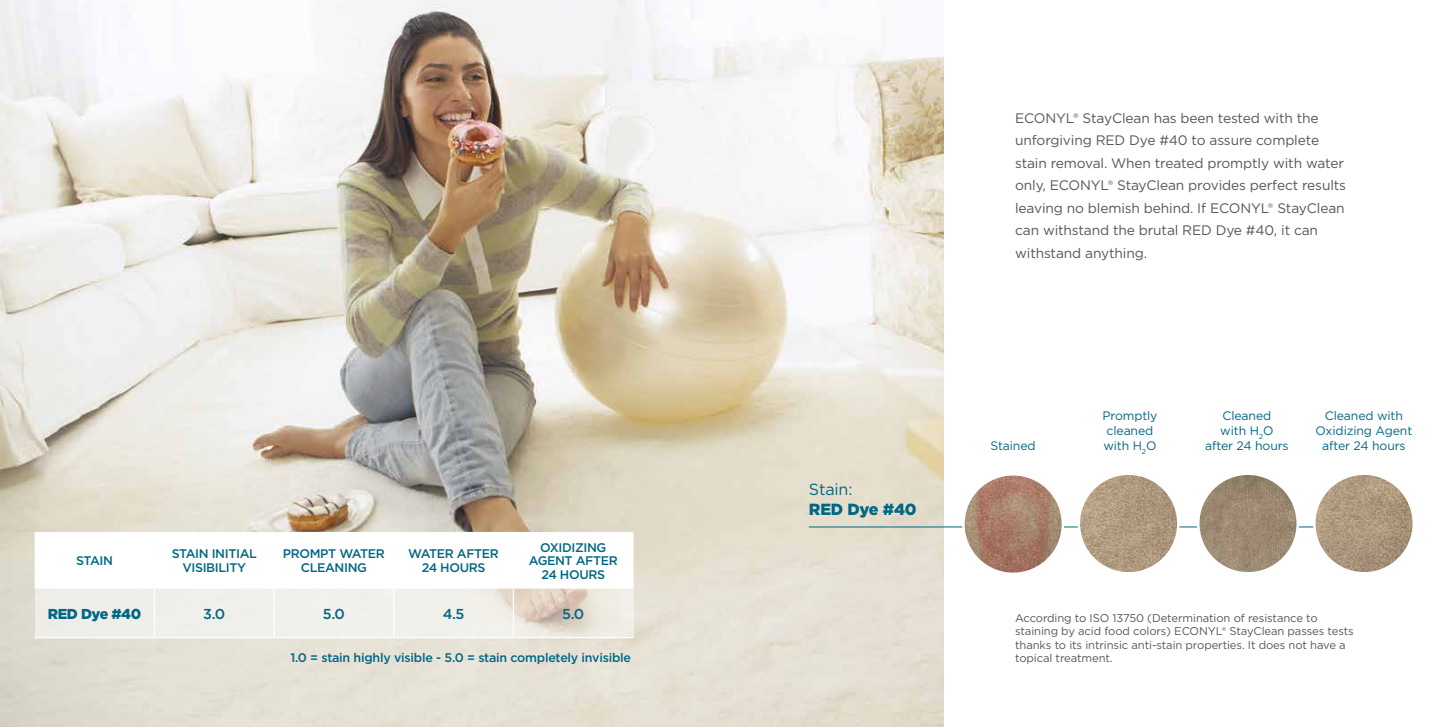
<style>
.page{position:relative;width:1453px;height:727px;background:#fff}
.page>*{position:absolute;margin:0;border:0;box-sizing:border-box;transform-origin:0 0}
.t1{font:900 16.12px "Gotham";letter-spacing:-.01em;color:#006784}
.t2{font:16.12px "Gotham";letter-spacing:-.01em;color:#006784}
.t3{font:500 14.38px "Gotham";color:#006784}
.t4{font:900 14.38px "Gotham";letter-spacing:-.03em;color:#006784}
.t5{font:13.75px/22.5px "Gotham";letter-spacing:-.01em;color:#575756}
.t6{font:500 12.5px/13.8px "Gotham";letter-spacing:-.03em;color:#006784;text-align:center}
.t7{font:12.25px/14.8px "Gotham";letter-spacing:-.01em;color:#006784;text-align:center}
.t8{font:11.25px/13.5px "Gotham";letter-spacing:-.01em;color:#575756}
</style>
<div class="page">
<img style="left:0;top:0;width:944px;height:726px">
<svg style="left:35px;top:534px;width:599px;height:103px;background:#eeebe4"></svg>
<svg style="left:35px;top:531px;width:598px;height:57px"></svg>
<hr style="left:154px;top:588px;width:1px;height:48px;background:#fff">
<hr style="left:273px;top:588px;width:2px;height:48px;background:#fff">
<hr style="left:393px;top:588px;width:1px;height:48px;background:#fff">
<hr style="left:513px;top:588px;width:1px;height:48px;background:#fff">
<hr style="left:35px;top:636px;width:119px;height:2px;background:#fff">
<hr style="left:154px;top:636px;width:120px;height:2px;background:#fff">
<hr style="left:274px;top:636px;width:120px;height:2px;background:#fff">
<hr style="left:394px;top:636px;width:119px;height:2px;background:#fff">
<hr style="left:513px;top:636px;width:120px;height:2px;background:#fff">
<hr style="left:809px;top:526px;width:559px;height:1px;background:#006784">
<img style="left:963px;top:474px;width:100px;height:99px;border-radius:50px">
<div style="left:962px;top:473px;width:102px;height:102px;border:2px solid #fff;border-radius:50%"></div>
<img style="left:1079px;top:473px;width:99px;height:100px;border-radius:50px">
<div style="left:1077px;top:472px;width:102px;height:102px;border:2px solid #fff;border-radius:50%"></div>
<img style="left:1198px;top:473px;width:100px;height:100px;border-radius:50px">
<div style="left:1197px;top:472px;width:102px;height:102px;border:2px solid #fff;border-radius:50%"></div>
<img style="left:1314px;top:473px;width:100px;height:100px;border-radius:50px">
<div style="left:1313px;top:472px;width:102px;height:102px;border:2px solid #fff;border-radius:50%"></div>
<p class="t6" style="left:76px;top:553px;width:39px">STAIN</p>
<p class="t6" style="left:172px;top:546px;width:87px">STAIN INITIAL<br>VISIBILITY</p>
<p class="t6" style="left:283px;top:546px;width:104px">PROMPT WATER<br>CLEANING</p>
<p class="t6" style="left:408px;top:546px;width:92px">WATER AFTER<br>24 HOURS</p>
<p class="t6" style="left:529px;top:540px;width:91px">OXIDIZING<br>AGENT AFTER<br>24 HOURS</p>
<p class="t4" style="left:48px;top:603px;width:95px">RED Dye #40</p>
<p class="t3" style="left:203px;top:604px;width:24px">3.0</p>
<p class="t3" style="left:323px;top:604px;width:24px">5.0</p>
<p class="t3" style="left:443px;top:604px;width:23px">4.5</p>
<p class="t3" style="left:562px;top:604px;width:24px">5.0</p>
<p class="t6" style="left:290px;top:650px;width:342px">1.0 = stain highly visible - 5.0 = stain completely invisible</p>
<p class="t2" style="left:809px;top:479px;width:45px">Stain:</p>
<p class="t1" style="left:809px;top:497px;width:109px">RED Dye #40</p>
<p class="t5" style="left:1015px;top:106px;width:332px">ECONYL® StayClean has been tested with the unforgiving RED Dye #40 to assure complete stain removal. When treated promptly with water only, ECONYL® StayClean provides perfect results leaving no blemish behind. If ECONYL® StayClean can withstand the brutal RED Dye #40, it can withstand anything.</p>
<p class="t7" style="left:990px;top:438px;width:47px">Stained</p>
<p class="t7" style="left:1102px;top:408px;width:57px;text-align:left">Promptly cleaned with H<sub>2</sub>O</p>
<p class="t7" style="left:1205px;top:408px;width:85px">Cleaned<br>with H<sub>2</sub>O after 24 hours</p>
<p class="t7" style="left:1315px;top:408px;width:98px">Cleaned with<br>Oxidizing Agent after 24 hours</p>
<p class="t8" style="left:1015px;top:610px;width:340px">According to ISO 13750 (Determination of resistance to staining by acid food colors) ECONYL® StayClean passes tests thanks to its intrinsic anti-stain properties. It does not have a topical treatment.</p>
</div>
